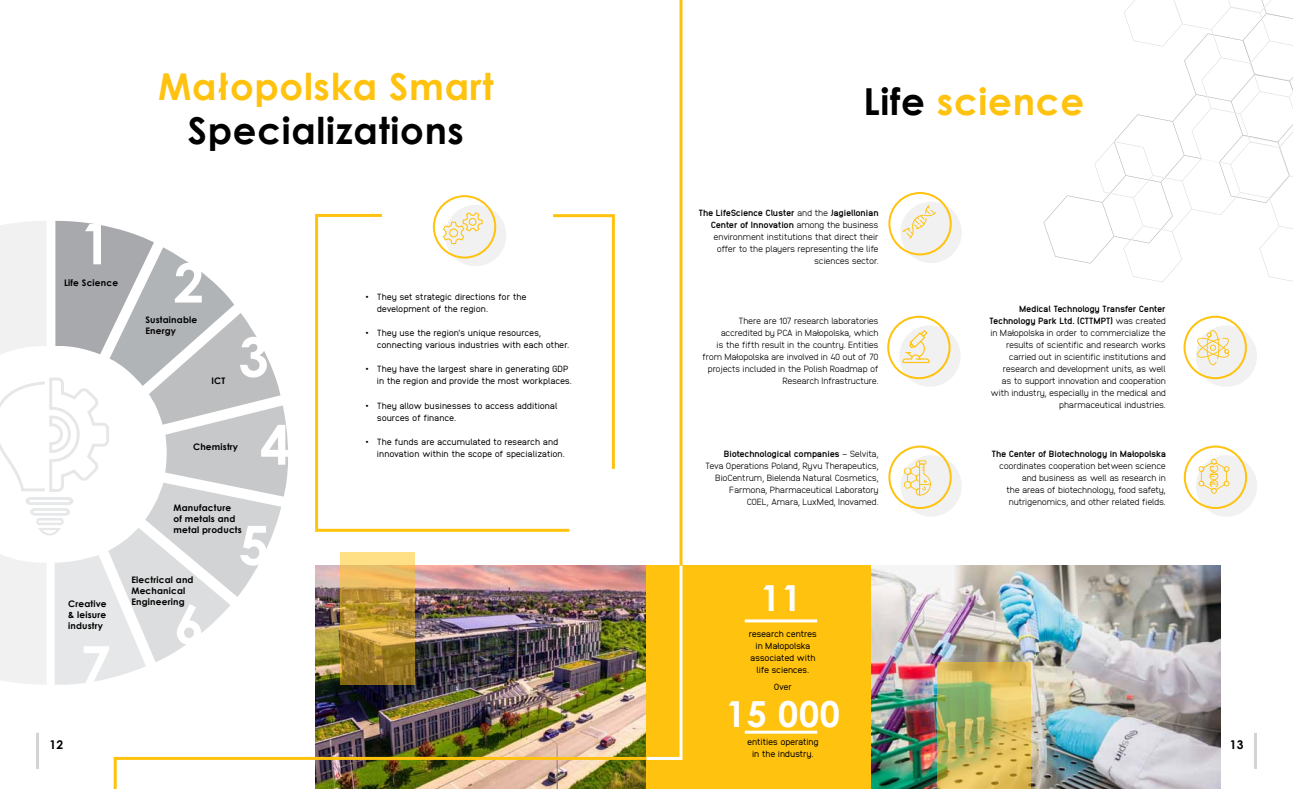
<style>
.page{position:relative;width:1293px;height:789px;background:#fff}
.page>*{position:absolute;margin:0;border:0;box-sizing:border-box;transform-origin:0 0}
.t1{font:700 37.2px "Century Gothic";letter-spacing:.02em;color:#ffc20e}
.t2{font:700 37px "Century Gothic";color:#ffc20e}
.t3{font:700 37px "Century Gothic";letter-spacing:.02em;color:#000}
.t4{font:700 35.9px "Century Gothic";letter-spacing:.02em;color:#fff}
.t5{font:700 12px "Century Gothic";color:#000}
.t6{font:300 9px/12px "Anodina";letter-spacing:-.03em;color:#000;text-align:right}
.t7{font:9px/12px "Anodina";letter-spacing:-.02em;color:#000}
.t8{font:700 9px/10.8px "Century Gothic";letter-spacing:.02em;color:#000}
.t9{font:9px/12px "Anodina";letter-spacing:-.05em;color:#000;text-align:center}
.t10{font:800 9px "Anodina";letter-spacing:-.03em;color:#000}
.s1{color:#000}
.s2{font-weight:800}
</style>
<div class="page">
<div style="left:445px;top:205px;width:61px;height:61px;background:#f1f1f2;border-radius:50%"></div>
<div style="left:646px;top:565px;width:232px;height:223px;background:#ffc20e"></div>
<img style="left:871px;top:565px;width:349px;height:223px">
<svg style="left:937px;top:661px;width:93px;height:127px;background:#c5b85f"></svg>
<hr style="left:745px;top:619px;width:72px;height:3px;background:#fff">
<hr style="left:745px;top:730px;width:72px;height:3px;background:#fff">
<hr style="left:1254px;top:732px;width:3px;height:36px;background:#d1d3d4">
<hr style="left:679px;top:0;width:3px;height:636px;background:#ffc20e">
<img style="left:0;top:211px;width:683px;height:577px">
<svg style="left:1043px;top:0;width:250px;height:282px"></svg>
<div style="left:1196px;top:455px;width:61px;height:61px;background:#f1f1f2;border-radius:50%"></div>
<div style="left:1183px;top:445px;width:64px;height:63px;border:2px solid #ffc20e;border-radius:50%"></div>
<div style="left:900px;top:201px;width:62px;height:62px;background:#f1f1f2;border-radius:50%"></div>
<div style="left:888px;top:192px;width:63px;height:63px;border:2px solid #ffc20e;border-radius:50%"></div>
<div style="left:900px;top:455px;width:62px;height:61px;background:#f1f1f2;border-radius:50%"></div>
<div style="left:888px;top:445px;width:63px;height:63px;border:2px solid #ffc20e;border-radius:50%"></div>
<div style="left:899px;top:325px;width:61px;height:61px;background:#f1f1f2;border-radius:50%"></div>
<div style="left:887px;top:315px;width:63px;height:64px;border:2px solid #ffc20e;border-radius:50%"></div>
<div style="left:1195px;top:325px;width:62px;height:61px;background:#f1f1f2;border-radius:50%"></div>
<div style="left:1183px;top:315px;width:64px;height:64px;border:2px solid #ffc20e;border-radius:50%"></div>
<svg style="left:902px;top:205px;width:34px;height:34px"></svg>
<svg style="left:904px;top:460px;width:27px;height:35px"></svg>
<svg style="left:1195px;top:330px;width:35px;height:35px"></svg>
<svg style="left:1198px;top:458px;width:31px;height:35px"></svg>
<svg style="left:902px;top:330px;width:28px;height:33px"></svg>
<hr style="left:36px;top:732px;width:3px;height:36px;background:#d1d3d4">
<h2 class="t2" style="left:158px;top:58px;width:337px">Małopolska Smart</h2>
<h2 class="t3" style="left:188px;top:102px;width:278px">Specializations</h2>
<p class="t8" style="left:64px;top:276px;width:56px">Life Science</p>
<p class="t8" style="left:145px;top:314px;width:53px">Sustainable<br>Energy</p>
<p class="t8" style="left:211px;top:375px;width:15px">ICT</p>
<p class="t8" style="left:193px;top:441px;width:46px">Chemistry</p>
<p class="t8" style="left:174px;top:502px;width:70px">Manufacture of metals and metal products</p>
<p class="t8" style="left:131px;top:573px;width:64px">Electrical and<br>Mechanical</p>
<p class="t7" style="left:377px;top:290px;width:151px;text-indent:-11px">• They set strategic directions for the development of the region.</p>
<p class="t7" style="left:377px;top:326px;width:194px;text-indent:-11px">• They use the region's unique resources, connecting various industries with each other.</p>
<p class="t7" style="left:377px;top:362px;width:197px;text-indent:-11px">• They have the largest share in generating GDP in the region and provide the most workplaces.</p>
<p class="t7" style="left:377px;top:398px;width:182px;text-indent:-11px">• They allow businesses to access additional sources of finance.</p>
<p class="t7" style="left:377px;top:434px;width:190px;text-indent:-11px">• The funds are accumulated to research and innovation within the scope of specialization.</p>
<p class="t8" style="left:68px;top:597px;width:40px">Creative</p>
<p class="t8" style="left:131px;top:595px;width:55px">Engineering</p>
<p class="t8" style="left:68px;top:608px;width:40px">&amp; leisure industry</p>
<h3 class="t5" style="left:49px;top:735px;width:15px">12</h3>
<h1 class="t1" style="left:863px;top:74px;width:222px"><span class="s1">Life</span> science</h1>
<p class="t6" style="left:698px;top:206px;width:182px"><span class="s2">The LifeScience Cluster</span> and the <span class="s2">Jagiellonian Center of Innovation</span> among the business environment institutions that direct their offer to the players representing the life sciences sector.</p>
<p class="t6" style="left:702px;top:314px;width:178px">There are 107 research laboratories accredited by PCA in Małopolska, which<br>is the fifth result in the country. Entities from Małopolska are involved in 40 out of 70 projects included in the Polish Roadmap of Research Infrastructure.</p>
<p class="t6" style="left:705px;top:446px;width:175px"><span class="s2">Biotechnological companies</span> – Selvita, Teva Operations Poland, Ryvu Therapeutics, BioCentrum, Bielenda Natural Cosmetics, Farmona, Pharmaceutical Laboratory COEL, Amara, LuxMed, Inovamed.</p>
<h3 class="t4" style="left:760px;top:570px;width:42px">11</h3>
<p class="t9" style="left:749px;top:626px;width:70px">research centres in Małopolska associated with life sciences.</p>
<h3 class="t4" style="left:726px;top:686px;width:116px">15 000</h3>
<p class="t7" style="left:747px;top:734px;width:73px;text-align:center">entities operating in the industry.</p>
<p class="t7" style="left:773px;top:679px;width:20px">Over</p>
<p class="t6" style="left:989px;top:302px;width:178px"><span class="s2">Medical Technology Transfer Center Technology Park Ltd. (CTTMPT)</span> was created in Małopolska in order to commercialize the results of scientific and research works carried out in scientific institutions and research and development units, as well<br>as to support innovation and cooperation with industry, especially in the medical and pharmaceutical industries.</p>
<p class="t10" style="left:991px;top:446px;width:176px">The Center of Biotechnology in Małopolska</p>
<p class="t6" style="left:999px;top:458px;width:168px">coordinates cooperation between science and business as well as research in<br>the areas of biotechnology, food safety, nutrigenomics, and other related fields.</p>
<h3 class="t5" style="left:1229px;top:735px;width:15px">13</h3>
</div>
